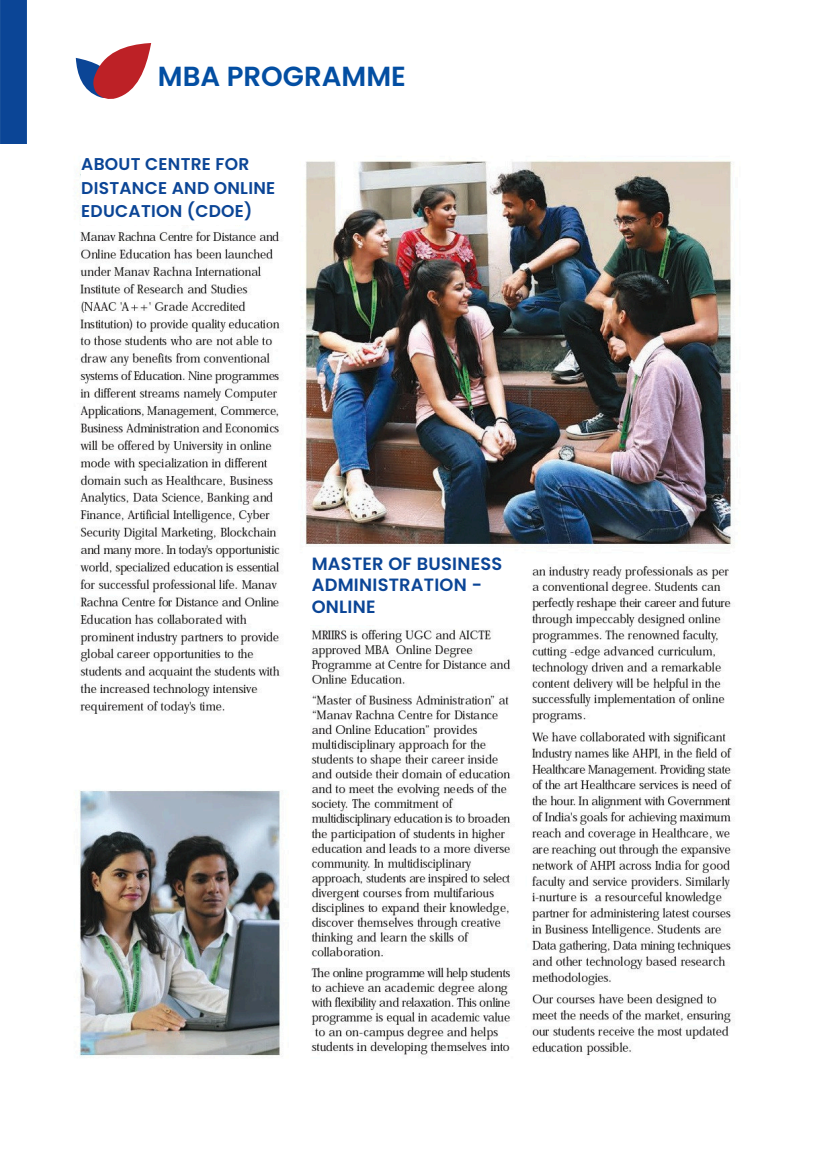
<style>
.page{position:relative;width:813px;height:1154px;background:#fff}
.page>*{position:absolute;margin:0;border:0;box-sizing:border-box;transform-origin:0 0}
.t1{font:600 27.56px "Poppins";color:#034ea2}
.t2{font:600 17.76px/21.6px "Poppins";letter-spacing:.015em;color:#0b4596}
.t3{font:600 17.06px/23.4px "Poppins";letter-spacing:.015em;color:#0b4596}
</style>
<div class="page">
<img style="left:79px;top:161px;width:655px;height:897px">
<div style="left:0;top:0;width:26px;height:143px;background:#0b4596"></div>
<svg style="left:76px;top:43px;width:75px;height:56px"></svg>
<div style="left:81px;top:155px;width:201px;height:70px;background:#fff"></div>
<div style="left:304px;top:547px;width:199px;height:77px;background:#fff"></div>
<p class="t1" style="left:158px;top:57px;width:249px">MBA PROGRAMME</p>
<p class="t3" style="left:81px;top:153px;width:195px">ABOUT CENTRE FOR<br>DISTANCE AND ONLINE<br>EDUCATION (CDOE)</p>
<h1 class="t2" style="left:311px;top:552px;width:192px">MASTER OF BUSINESS</h1>
<p class="t2" style="left:311px;top:574px;width:172px">ADMINISTRATION -<br>ONLINE</p>
</div>
